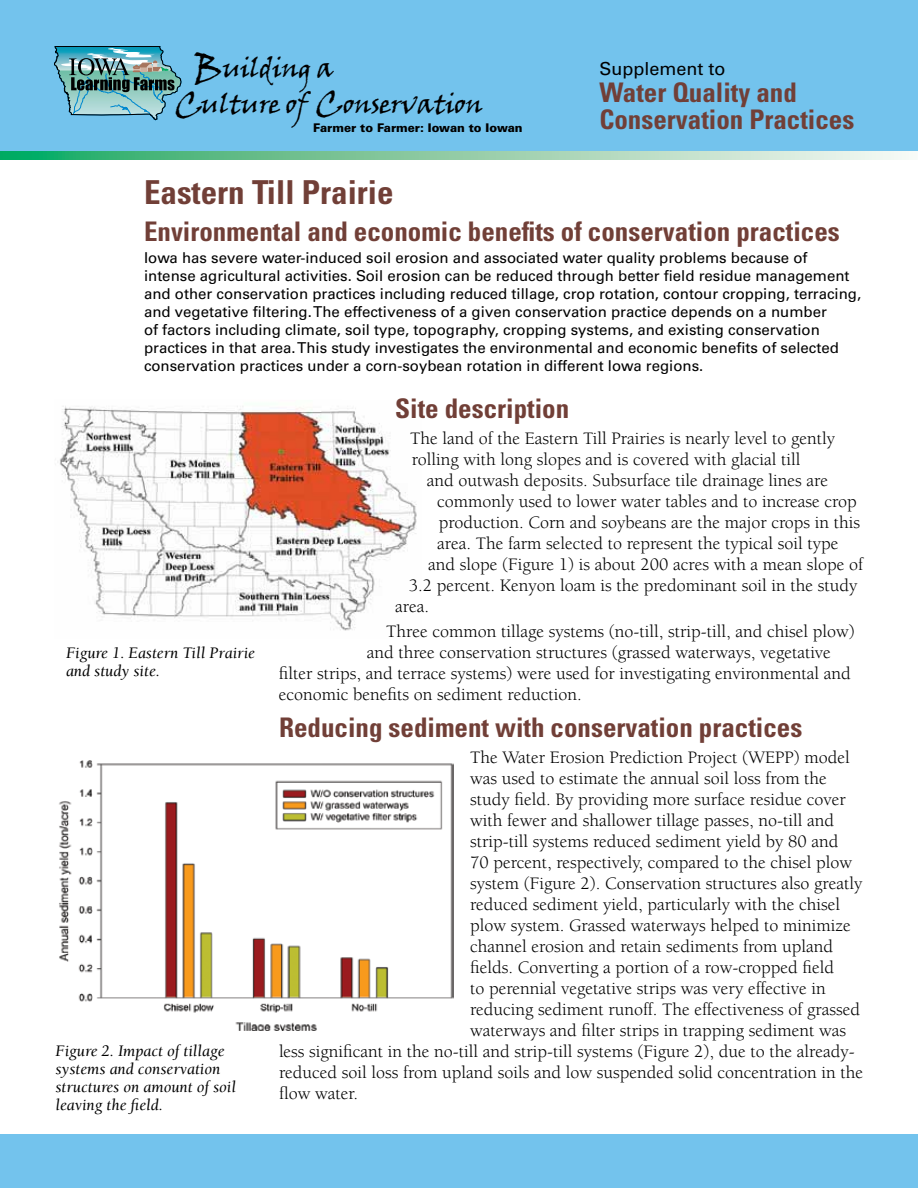
<style>
.page{position:relative;width:918px;height:1188px;background:#fff}
.page>*{position:absolute;margin:0;border:0;box-sizing:border-box;transform-origin:0 0}
.t1{font:700 condensed 33px "Univers";color:#713f37}
.t2{font:700 condensed 27px/27px "Univers";color:#713f37}
.t3{font:27px/36px "Viner Hand ITC";letter-spacing:-.02em;color:#000}
.t4{font:18px/21px "Berkeley";color:#000}
.t5{font:18px "Univers";color:#000}
.t6{font:italic 16.5px/18px "Berkeley";color:#000}
.t7{font:15px/18px "Univers";color:#000}
.t8{font:900 12px "Univers";color:#000}
.s1{font-size:39px}
</style>
<div class="page">
<img style="left:60px;top:406px;width:357px;height:225px">
<div style="left:0;top:0;width:918px;height:151px;background:#73c3ed"></div>
<img style="left:54px;top:46px;width:127px;height:74px">
<svg style="left:0;top:151px;width:902px;height:8px"></svg>
<div style="left:0;top:1134px;width:918px;height:54px;background:#73c3ed"></div>
<img style="left:59px;top:760px;width:394px;height:270px">
<h2 class="t3" style="left:174px;top:49px;width:310px;text-indent:18px"><span class="s1">B</span>uilding a<br><span class="s1">C</span>ulture of <span class="s1">C</span>onservation</h2>
<p class="t8" style="left:313px;top:121px;width:211px">Farmer to Farmer: Iowan to Iowan</p>
<p class="t5" style="left:599px;top:58px;width:127px">Supplement to</p>
<h2 class="t2" style="left:599px;top:79px;width:256px">Water Quality and<br>Conservation Practices</h2>
<h1 class="t1" style="left:144px;top:172px;width:251px">Eastern Till Prairie</h1>
<h2 class="t2" style="left:144px;top:218px;width:697px">Environmental and economic benefits of conservation practices</h2>
<p class="t7" style="left:144px;top:249px;width:719px">Iowa has severe water-induced soil erosion and associated water quality problems because of intense agricultural activities. Soil erosion can be reduced through better field residue management and other conservation practices including reduced tillage, crop rotation, contour cropping, terracing, and vegetative filtering. The effectiveness of a given conservation practice depends on a number<br>of factors including climate, soil type, topography, cropping systems, and existing conservation practices in that area. This study investigates the environmental and economic benefits of selected conservation practices under a corn-soybean rotation in different Iowa regions.</p>
<h2 class="t2" style="left:395px;top:395px;width:176px">Site description</h2>
<p class="t4" style="left:410px;top:428px;width:426px">The land of the Eastern Till Prairies is nearly level to gently rolling with long slopes and is covered with glacial till</p>
<p class="t4" style="left:427px;top:470px;width:403px">and outwash deposits. Subsurface tile drainage lines are</p>
<p class="t4" style="left:437px;top:491px;width:421px">commonly used to lower water tables and to increase crop</p>
<p class="t4" style="left:439px;top:512px;width:423px">production. Corn and soybeans are the major crops in this</p>
<p class="t4" style="left:437px;top:533px;width:403px">area. The farm selected to represent the typical soil type</p>
<p class="t4" style="left:428px;top:554px;width:437px">and slope (Figure 1) is about 200 acres with a mean slope of</p>
<p class="t4" style="left:409px;top:575px;width:450px">3.2 percent. Kenyon loam is the predominant soil in the study</p>
<p class="t4" style="left:395px;top:596px;width:35px">area.</p>
<p class="t4" style="left:386px;top:622px;width:470px">Three common tillage systems (no-till, strip-till, and chisel plow)</p>
<p class="t4" style="left:367px;top:643px;width:466px">and three conservation structures (grassed waterways, vegetative</p>
<p class="t4" style="left:279px;top:664px;width:573px">filter strips, and terrace systems) were used for investigating environmental and</p>
<p class="t4" style="left:279px;top:685px;width:304px">economic benefits on sediment reduction.</p>
<h2 class="t2" style="left:279px;top:714px;width:525px">Reducing sediment with conservation practices</h2>
<p class="t4" style="left:470px;top:747px;width:381px">The Water Erosion Prediction Project (WEPP) model</p>
<p class="t4" style="left:470px;top:768px;width:358px">was used to estimate the annual soil loss from the</p>
<p class="t4" style="left:470px;top:789px;width:377px">study field. By providing more surface residue cover</p>
<p class="t4" style="left:470px;top:810px;width:365px">with fewer and shallower tillage passes, no-till and</p>
<p class="t4" style="left:470px;top:831px;width:370px">strip-till systems reduced sediment yield by 80 and</p>
<p class="t4" style="left:470px;top:852px;width:384px">70 percent, respectively, compared to the chisel plow</p>
<p class="t4" style="left:470px;top:873px;width:394px">system (Figure 2). Conservation structures also greatly</p>
<p class="t4" style="left:470px;top:894px;width:372px">reduced sediment yield, particularly with the chisel</p>
<p class="t4" style="left:470px;top:915px;width:382px">plow system. Grassed waterways helped to minimize</p>
<p class="t4" style="left:470px;top:936px;width:365px">channel erosion and retain sediments from upland</p>
<p class="t4" style="left:470px;top:957px;width:365px">fields. Converting a portion of a row-cropped field</p>
<p class="t4" style="left:470px;top:978px;width:357px">to perennial vegetative strips was very effective in</p>
<p class="t4" style="left:470px;top:999px;width:392px">reducing sediment runoff. The effectiveness of grassed</p>
<p class="t4" style="left:470px;top:1020px;width:378px">waterways and filter strips in trapping sediment was</p>
<p class="t4" style="left:279px;top:1041px;width:577px">less significant in the no-till and strip-till systems (Figure 2), due to the already-</p>
<p class="t4" style="left:279px;top:1062px;width:586px">reduced soil loss from upland soils and low suspended solid concentration in the</p>
<p class="t4" style="left:279px;top:1083px;width:81px">flow water.</p>
<p class="t6" style="left:66px;top:644px;width:191px">Figure 1. Eastern Till Prairie and study site.</p>
<p class="t6" style="left:56px;top:1042px;width:182px">Figure 2. Impact of tillage systems and conservation structures on amount of soil leaving the field.</p>
</div>
